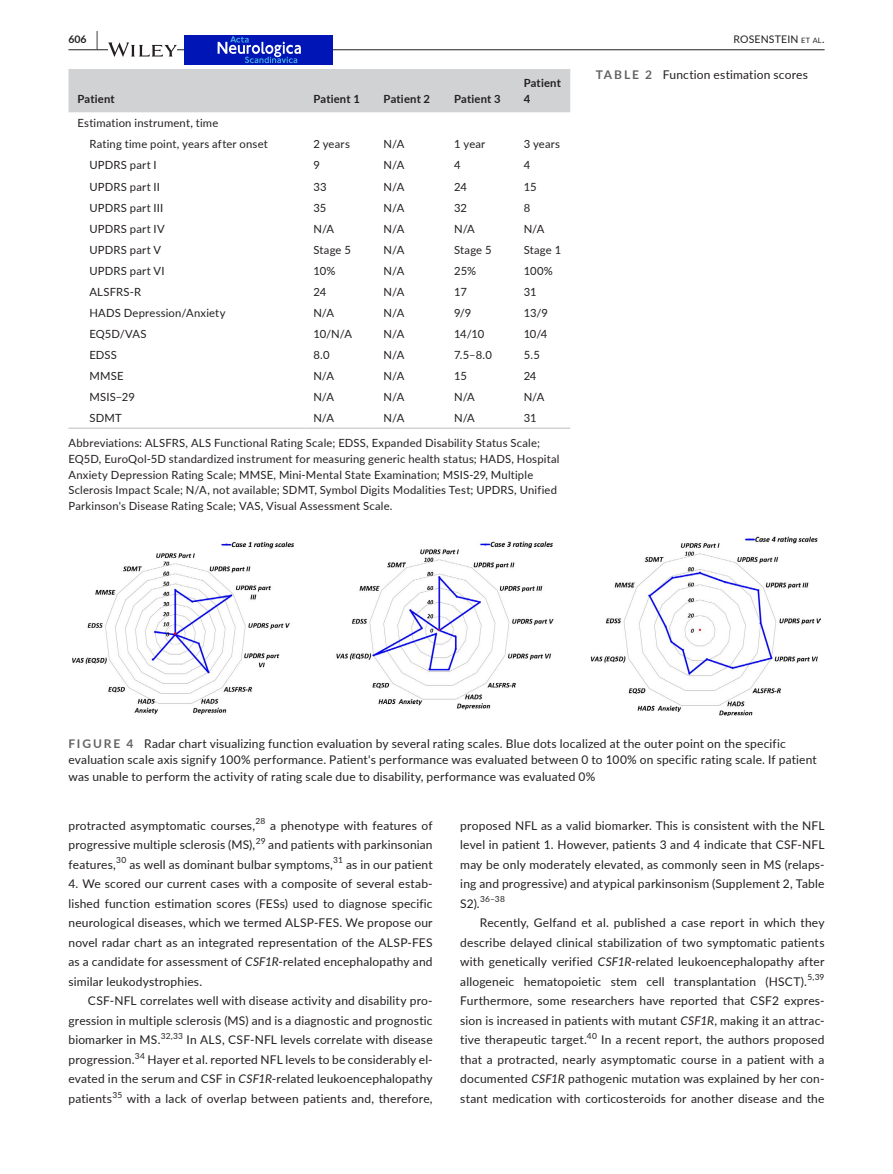
<style>
.page{position:relative;width:893px;height:1174px;background:#fff}
.page>*{position:absolute;margin:0;border:0;box-sizing:border-box;transform-origin:0 0}
.t1{font:12px/19.5px "Lato";letter-spacing:.015em;color:#231f20;text-align:justify}
.t2{font:11.25px/15.8px "Lato";letter-spacing:.015em;color:#231f20}
.t3{font:700 11.25px/15.8px "Lato";letter-spacing:.015em;color:#231f20}
.t4{font:10.5px "Lato";letter-spacing:.015em;color:#231f20}
.t5{font:700 10.5px "Lato";color:#231f20}
.t6{font:8.4px "Lato";letter-spacing:.015em;color:#231f20}
.s1{font-size:19.5px}
.s2{font-size:7.35px}
.s3{font-weight:700;color:#636366}
.s4{font-style:italic}
.s5{font-size:12px}
</style>
<div class="page">
<hr style="left:68px;top:49px;width:756px;height:1px;background:#231f20">
<div style="left:185px;top:35px;width:148px;height:30px;background:#0015b6"></div>
<svg style="left:68px;top:36px;width:502px;height:76px"></svg>
<hr style="left:68px;top:427px;width:236px;height:2px;background:#d1d2d4">
<hr style="left:304px;top:427px;width:71px;height:2px;background:#d1d2d4">
<hr style="left:375px;top:427px;width:70px;height:2px;background:#d1d2d4">
<hr style="left:445px;top:427px;width:70px;height:2px;background:#d1d2d4">
<hr style="left:515px;top:427px;width:55px;height:2px;background:#d1d2d4">
<img style="left:72px;top:536px;width:749px;height:179px">
<p class="t5" style="left:68px;top:31px;width:31px">606 <span class="s1">|</span></p>
<p class="t4" style="left:733px;top:31px;width:92px">ROSENSTEIN <span class="s2">et al</span>.</p>
<p class="t3" style="left:77px;top:91px;width:39px">Patient</p>
<p class="t3" style="left:313px;top:91px;width:48px">Patient 1</p>
<p class="t3" style="left:384px;top:91px;width:48px">Patient 2</p>
<p class="t3" style="left:454px;top:91px;width:48px">Patient 3</p>
<p class="t3" style="left:524px;top:75px;width:39px">Patient<br>4</p>
<p class="t2" style="left:89px;top:112px;width:180px;line-height:21px;text-indent:-12px">Estimation instrument, time<br>Rating time point, years after onset</p>
<p class="t2" style="left:313px;top:136px;width:38px">2 years</p>
<p class="t2" style="left:384px;top:136px;width:22px">N/A</p>
<p class="t2" style="left:454px;top:136px;width:33px">1 year</p>
<p class="t2" style="left:524px;top:136px;width:38px">3 years</p>
<p class="t2" style="left:89px;top:157px;width:69px">UPDRS part I</p>
<p class="t2" style="left:313px;top:157px;width:8px">9</p>
<p class="t2" style="left:384px;top:157px;width:22px">N/A</p>
<p class="t2" style="left:454px;top:157px;width:8px">4</p>
<p class="t2" style="left:524px;top:157px;width:8px">4</p>
<p class="t2" style="left:89px;top:178px;width:72px">UPDRS part II</p>
<p class="t2" style="left:313px;top:178px;width:15px">33</p>
<p class="t2" style="left:384px;top:178px;width:22px">N/A</p>
<p class="t2" style="left:454px;top:178px;width:14px">24</p>
<p class="t2" style="left:524px;top:178px;width:15px">15</p>
<p class="t2" style="left:89px;top:199px;width:75px">UPDRS part III</p>
<p class="t2" style="left:313px;top:199px;width:15px">35</p>
<p class="t2" style="left:384px;top:199px;width:22px">N/A</p>
<p class="t2" style="left:454px;top:199px;width:15px">32</p>
<p class="t2" style="left:524px;top:199px;width:8px">8</p>
<p class="t2" style="left:89px;top:220px;width:77px">UPDRS part IV</p>
<p class="t2" style="left:313px;top:220px;width:22px">N/A</p>
<p class="t2" style="left:384px;top:220px;width:22px">N/A</p>
<p class="t2" style="left:454px;top:220px;width:22px">N/A</p>
<p class="t2" style="left:524px;top:220px;width:22px">N/A</p>
<p class="t2" style="left:89px;top:241px;width:73px">UPDRS part V</p>
<p class="t2" style="left:313px;top:241px;width:39px">Stage 5</p>
<p class="t2" style="left:384px;top:241px;width:22px">N/A</p>
<p class="t2" style="left:454px;top:241px;width:39px">Stage 5</p>
<p class="t2" style="left:524px;top:241px;width:39px">Stage 1</p>
<p class="t2" style="left:89px;top:262px;width:77px">UPDRS part VI</p>
<p class="t2" style="left:313px;top:262px;width:24px">10%</p>
<p class="t2" style="left:384px;top:262px;width:22px">N/A</p>
<p class="t2" style="left:454px;top:262px;width:24px">25%</p>
<p class="t2" style="left:524px;top:262px;width:31px">100%</p>
<p class="t2" style="left:89px;top:283px;width:53px">ALSFRS-R</p>
<p class="t2" style="left:313px;top:283px;width:14px">24</p>
<p class="t2" style="left:384px;top:283px;width:22px">N/A</p>
<p class="t2" style="left:454px;top:283px;width:14px">17</p>
<p class="t2" style="left:524px;top:283px;width:14px">31</p>
<p class="t2" style="left:89px;top:304px;width:138px">HADS Depression/Anxiety</p>
<p class="t2" style="left:313px;top:304px;width:22px">N/A</p>
<p class="t2" style="left:384px;top:304px;width:22px">N/A</p>
<p class="t2" style="left:454px;top:304px;width:19px">9/9</p>
<p class="t2" style="left:524px;top:304px;width:26px">13/9</p>
<p class="t2" style="left:89px;top:325px;width:59px">EQ5D/VAS</p>
<p class="t2" style="left:313px;top:325px;width:40px">10/N/A</p>
<p class="t2" style="left:384px;top:325px;width:22px">N/A</p>
<p class="t2" style="left:454px;top:325px;width:32px">14/10</p>
<p class="t2" style="left:524px;top:325px;width:25px">10/4</p>
<p class="t2" style="left:89px;top:347px;width:29px">EDSS</p>
<p class="t2" style="left:313px;top:347px;width:18px">8.0</p>
<p class="t2" style="left:384px;top:347px;width:22px">N/A</p>
<p class="t2" style="left:454px;top:347px;width:39px">7.5–8.0</p>
<p class="t2" style="left:524px;top:347px;width:18px">5.5</p>
<p class="t2" style="left:89px;top:368px;width:36px">MMSE</p>
<p class="t2" style="left:313px;top:368px;width:22px">N/A</p>
<p class="t2" style="left:384px;top:368px;width:22px">N/A</p>
<p class="t2" style="left:454px;top:368px;width:15px">15</p>
<p class="t2" style="left:524px;top:368px;width:14px">24</p>
<p class="t2" style="left:89px;top:389px;width:47px">MSIS−29</p>
<p class="t2" style="left:313px;top:389px;width:22px">N/A</p>
<p class="t2" style="left:384px;top:389px;width:22px">N/A</p>
<p class="t2" style="left:454px;top:389px;width:22px">N/A</p>
<p class="t2" style="left:524px;top:389px;width:22px">N/A</p>
<p class="t2" style="left:89px;top:410px;width:34px">SDMT</p>
<p class="t2" style="left:313px;top:410px;width:22px">N/A</p>
<p class="t2" style="left:384px;top:410px;width:22px">N/A</p>
<p class="t2" style="left:454px;top:410px;width:22px">N/A</p>
<p class="t2" style="left:524px;top:410px;width:14px">31</p>
<p class="t2" style="left:68px;top:434px;width:493px">Abbreviations: ALSFRS, ALS Functional Rating Scale; EDSS, Expanded Disability Status Scale; EQ5D, EuroQol-5D standardized instrument for measuring generic health status; HADS, Hospital Anxiety Depression Rating Scale; MMSE, Mini-Mental State Examination; MSIS-29, Multiple Sclerosis Impact Scale; N/A, not available; SDMT, Symbol Digits Modalities Test; UPDRS, Unified Parkinson's Disease Rating Scale; VAS, Visual Assessment Scale.</p>
<p class="t1" style="left:596px;top:64px;width:214px"><span class="s3">TABLE 2</span> Function estimation scores</p>
<p class="t1" style="left:68px;top:734px;width:750px;line-height:16.5px;text-align:left"><span class="s3">FIGURE 4</span> Radar chart visualizing function evaluation by several rating scales. Blue dots localized at the outer point on the specific evaluation scale axis signify 100% performance. Patient's performance was evaluated between 0 to 100% on specific rating scale. If patient was unable to perform the activity of rating scale due to disability, performance was evaluated 0%</p>
<p class="t1" style="left:68px;top:815px;width:188px">protracted asymptomatic courses,</p>
<p class="t6" style="left:256px;top:815px;width:11px">28</p>
<p class="t1" style="left:270px;top:815px;width:164px">a phenotype with features of</p>
<p class="t1" style="left:68px;top:834px;width:188px">progressive multiple sclerosis (MS),</p>
<p class="t6" style="left:256px;top:835px;width:11px">29</p>
<p class="t1" style="left:268px;top:834px;width:166px">and patients with parkinsonian</p>
<p class="t1" style="left:68px;top:854px;width:49px">features,</p>
<p class="t6" style="left:116px;top:854px;width:12px">30</p>
<p class="t1" style="left:129px;top:854px;width:205px">as well as dominant bulbar symptoms,</p>
<p class="t6" style="left:333px;top:854px;width:11px">31</p>
<p class="t1" style="left:346px;top:854px;width:88px">as in our patient</p>
<p class="t1" style="left:68px;top:873px;width:366px">4. We scored our current cases with a composite of several estab&shy;lished function estimation scores (FESs) used to diagnose specific neurological diseases, which we termed ALSP-FES. We propose our novel radar chart as an integrated representation of the ALSP-FES as a candidate for assessment of <span class="s4">CSF1R</span>-related encephalopathy and similar leukodystrophies.</p>
<p class="t1" style="left:68px;top:990px;width:366px;text-indent:20px">CSF-NFL correlates well with disease activity and disability pro&shy;gression in multiple sclerosis (MS) and is a diagnostic and prognostic biomarker in MS.<sup>32,33</sup> In ALS, CSF-NFL levels correlate with disease progression.<sup>34</sup> Hayer et al. reported NFL levels to be considerably el&shy;evated in the serum and CSF in <span class="s4">CSF1R</span>-related leukoencephalopathy patients<sup>35</sup> with a lack of overlap between patients and, therefore,</p>
<p class="t1" style="left:460px;top:815px;width:366px">proposed NFL as a valid biomarker. This is consistent with the NFL level in patient 1. However, patients 3 and 4 indicate that CSF-NFL may be only moderately elevated, as commonly seen in MS (relaps&shy;ing and progressive) and atypical parkinsonism (Supplement 2, Table</p>
<p class="t6" style="left:460px;top:893px;width:46px"><span class="s5">S2).</span>36–38</p>
<p class="t1" style="left:460px;top:912px;width:366px;text-indent:20px">Recently, Gelfand et al. published a case report in which they describe delayed clinical stabilization of two symptomatic patients with genetically verified <span class="s4">CSF1R</span>-related leukoencephalopathy after allogeneic hematopoietic stem cell transplantation (HSCT).</p>
<p class="t6" style="left:807px;top:971px;width:19px">5,39</p>
<p class="t1" style="left:460px;top:990px;width:366px">Furthermore, some researchers have reported that CSF2 expres&shy;sion is increased in patients with mutant <span class="s4">CSF1R</span>, making it an attrac&shy;tive therapeutic target.<sup>40</sup> In a recent report, the authors proposed that a protracted, nearly asymptomatic course in a patient with a documented <span class="s4">CSF1R</span> pathogenic mutation was explained by her con&shy;stant medication with corticosteroids for another disease and the</p>
</div>
